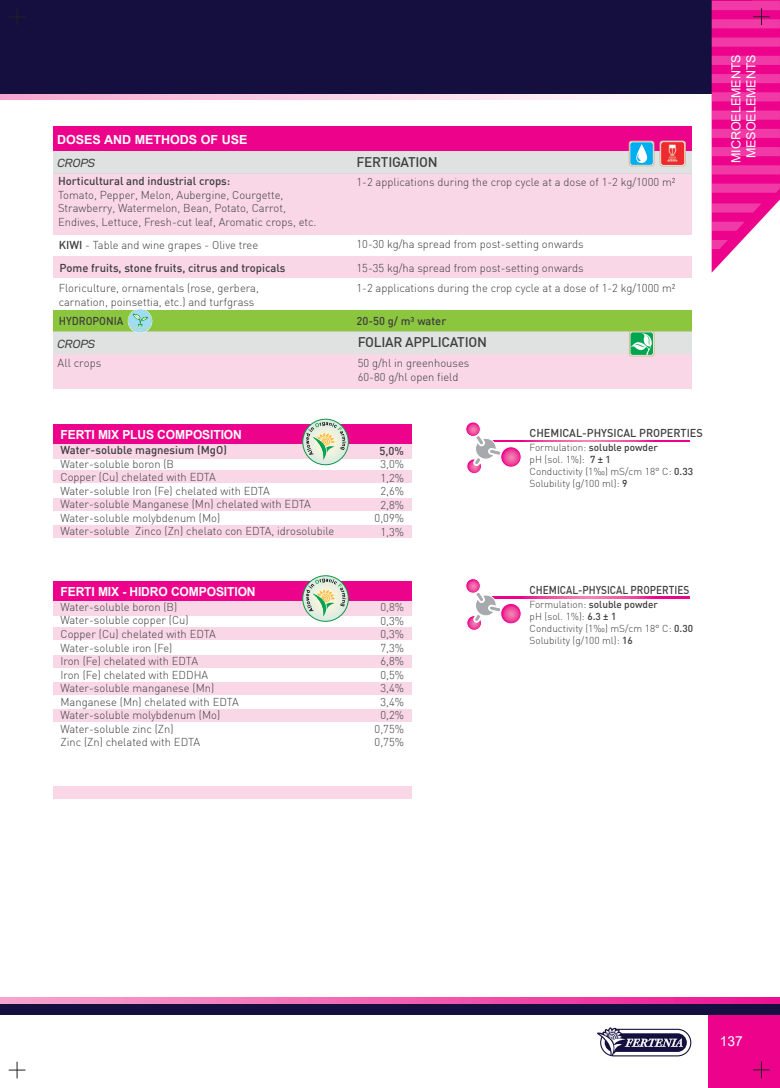
<style>
.page{position:relative;width:780px;height:1088px;background:#fff}
.page>*{position:absolute;margin:0;border:0;box-sizing:border-box;transform-origin:0 0}
.t1{font:500 13.75px "DIN";letter-spacing:-.02em;color:#3e3e3f}
.t2{font:13.75px "Arial";color:#fff}
.t3{font:700 12.5px "Arial";letter-spacing:-.01em;color:#fff}
.t4{font:12.5px/15px "Arial";color:#fff;text-align:center}
.t5{font:11.88px "D DIN Exp Italic";letter-spacing:-.02em;color:#3e3e3f}
.t6{font:300 11.5px "DIN";color:#3e3e3f}
.t7{font:300 11.25px/13.5px "DIN";color:#3e3e3f}
.t8{font:500 11.25px "DIN";color:#3e3e3f}
.t9{font:500 11.25px "DIN";color:#3e3e3f;scale:.89 1}
.t10{font:500 11.25px "DIN";color:#3e3e3f;scale:.94 1}
.t11{font:300 10px/12px "DIN";color:#3e3e3f}
.s1{font-weight:500}
</style>
<div class="page">
<div style="left:53px;top:174px;width:639px;height:61px;background:#fad7e6"></div>
<div style="left:53px;top:256px;width:639px;height:21px;background:#fad7e6"></div>
<div style="left:53px;top:310px;width:639px;height:22px;background:#8bc63e"></div>
<div style="left:53px;top:354px;width:639px;height:35px;background:#fad7e6"></div>
<div style="left:53px;top:332px;width:639px;height:22px;background:#e0e1e1"></div>
<div style="left:53px;top:151px;width:639px;height:23px;background:#e0e1e1"></div>
<div style="left:53px;top:127px;width:639px;height:24px;background:#ed028c"></div>
<div style="left:629px;top:331px;width:25px;height:25px;border:1px solid #cfb990;border-radius:2px"></div>
<svg style="left:630px;top:332px;width:23px;height:23px"></svg>
<svg style="left:630px;top:333px;width:23px;height:22px"></svg>
<div style="left:53px;top:424px;width:359px;height:21px;background:#ed028c"></div>
<div style="left:53px;top:445px;width:359px;height:14px;background:#fad7e6"></div>
<div style="left:53px;top:471px;width:359px;height:12px;background:#fad7e6"></div>
<div style="left:53px;top:498px;width:359px;height:13px;background:#fad7e6"></div>
<div style="left:53px;top:526px;width:359px;height:12px;background:#fad7e6"></div>
<svg style="left:502px;top:440px;width:187px;height:2px"></svg>
<svg style="left:466px;top:422px;width:14px;height:14px"></svg>
<div style="left:465px;top:422px;width:15px;height:15px;border:1px solid #fff;border-radius:50%"></div>
<svg style="left:466px;top:434px;width:36px;height:40px"></svg>
<svg style="left:500px;top:447px;width:21px;height:20px"></svg>
<div style="left:500px;top:446px;width:21px;height:21px;border:1px solid #fff;border-radius:50%"></div>
<svg style="left:0;top:93px;width:711px;height:7px"></svg>
<svg style="left:0;top:997px;width:780px;height:7px;background:#f15eb0"></svg>
<div style="left:708px;top:1014px;width:71px;height:74px;background:#ed028c"></div>
<div style="left:0;top:0;width:751px;height:93px;background:#150f3f"></div>
<svg style="left:597px;top:1027px;width:93px;height:29px"></svg>
<div style="left:0;top:1004px;width:779px;height:10px;background:#150f3f"></div>
<div style="left:629px;top:141px;width:25px;height:25px;border:1px solid #cfb990;border-radius:2px"></div>
<div style="left:630px;top:142px;width:22px;height:23px;background:#00aeef;border-radius:2px"></div>
<svg style="left:636px;top:144px;width:11px;height:19px"></svg>
<svg style="left:636px;top:154px;width:5px;height:7px"></svg>
<div style="left:53px;top:581px;width:359px;height:20px;background:#ed028c"></div>
<div style="left:53px;top:601px;width:359px;height:15px;background:#fad7e6"></div>
<div style="left:53px;top:627px;width:359px;height:13px;background:#fad7e6"></div>
<div style="left:53px;top:655px;width:359px;height:12px;background:#fad7e6"></div>
<div style="left:53px;top:682px;width:359px;height:13px;background:#fad7e6"></div>
<div style="left:53px;top:709px;width:359px;height:13px;background:#fad7e6"></div>
<div style="left:53px;top:786px;width:359px;height:12px;background:#fad7e6"></div>
<svg style="left:502px;top:597px;width:187px;height:1px"></svg>
<svg style="left:466px;top:579px;width:14px;height:14px"></svg>
<div style="left:465px;top:578px;width:15px;height:15px;border:1px solid #fff;border-radius:50%"></div>
<svg style="left:466px;top:591px;width:36px;height:40px"></svg>
<svg style="left:500px;top:603px;width:21px;height:21px"></svg>
<div style="left:500px;top:603px;width:21px;height:21px;border:1px solid #fff;border-radius:50%"></div>
<div style="left:659px;top:141px;width:26px;height:25px;border:1px solid #cfb990;border-radius:2px"></div>
<div style="left:661px;top:142px;width:23px;height:23px;background:#ee2a30;border-radius:2px"></div>
<img style="left:667px;top:144px;width:11px;height:18px">
<svg style="left:128px;top:309px;width:24px;height:24px"></svg>
<svg style="left:302px;top:418px;width:47px;height:48px"></svg>
<svg style="left:302px;top:575px;width:47px;height:47px"></svg>
<svg style="left:9px;top:9px;width:16px;height:16px"></svg>
<svg style="left:711px;top:0;width:69px;height:273px;background:#ef3ca5"></svg>
<svg style="left:9px;top:1062px;width:16px;height:16px"></svg>
<svg style="left:753px;top:1061px;width:16px;height:17px"></svg>
<p class="t3" style="left:57px;top:130px;width:192px">DOSES AND METHODS OF USE</p>
<p class="t5" style="left:57px;top:156px;width:39px">CROPS</p>
<p class="t8" style="left:58px;top:174px;width:174px">Horticultural and industrial crops:</p>
<p class="t7" style="left:58px;top:188px;width:260px">Tomato, Pepper, Melon, Aubergine, Courgette,<br>Strawberry, Watermelon, Bean, Potato, Carrot,<br>Endives, Lettuce, Fresh-cut leaf, Aromatic crops, etc.</p>
<p class="t7" style="left:59px;top:239px;width:201px"><span class="s1">KIWI</span> - Table and wine grapes - Olive tree</p>
<p class="t8" style="left:59px;top:261px;width:227px">Pome fruits, stone fruits, citrus and tropicals</p>
<p class="t7" style="left:59px;top:281px;width:202px">Floriculture, ornamentals (rose, gerbera, carnation, poinsettia, etc.) and turfgrass</p>
<p class="t10" style="left:59px;top:314px;width:70px">HYDROPONIA</p>
<p class="t5" style="left:57px;top:338px;width:39px">CROPS</p>
<p class="t6" style="left:58px;top:356px;width:45px">All crops</p>
<p class="t3" style="left:60px;top:426px;width:183px">FERTI MIX PLUS COMPOSITION</p>
<p class="t8" style="left:60px;top:443px;width:168px">Water-soluble magnesium (MgO)</p>
<p class="t7" style="left:60px;top:457px;width:275px">Water-soluble boron (B<br>Copper (Cu) chelated with EDTA<br>Water-soluble Iron (Fe) chelated with EDTA Water-soluble Manganese (Mn) chelated with EDTA Water-soluble molybdenum (Mo)<br>Water-soluble Zinco (Zn) chelato con EDTA, idrosolubile</p>
<p class="t1" style="left:356px;top:153px;width:83px">FERTIGATION</p>
<p class="t7" style="left:356px;top:175px;width:320px">1-2 applications during the crop cycle at a dose of 1-2 kg/1000 m²</p>
<p class="t7" style="left:356px;top:232px;width:228px;line-height:24px">10-30 kg/ha spread from post-setting onwards<br>15-35 kg/ha spread from post-setting onwards</p>
<p class="t7" style="left:356px;top:281px;width:320px">1-2 applications during the crop cycle at a dose of 1-2 kg/1000 m²</p>
<p class="t8" style="left:356px;top:314px;width:91px">20-50 g/ m³ water</p>
<p class="t7" style="left:358px;top:356px;width:113px">50 g/hl in greenhouses<br>60-80 g/hl open field</p>
<p class="t1" style="left:358px;top:333px;width:131px">FOLIAR APPLICATION</p>
<p class="t8" style="left:379px;top:443px;width:26px">5,0%</p>
<p class="t7" style="left:374px;top:457px;width:31px;text-align:center">3,0%<br>1,2%<br>2,6%<br>2,8%<br>0,09%<br>1,3%</p>
<p class="t8" style="left:529px;top:426px;width:175px">CHEMICAL-PHYSICAL PROPERTIES</p>
<p class="t11" style="left:529px;top:442px;width:165px">Formulation: <span class="s1">soluble powder<br></span>pH (sol. 1%): <span class="s1">7 ± 1<br></span>Conductivity (1‰) mS/cm 18° C: <span class="s1">0.33<br></span>Solubility (g/100 ml): <span class="s1">9</span></p>
<p class="t9" style="left:529px;top:583px;width:181px">CHEMICAL-PHYSICAL PROPERTIES</p>
<p class="t3" style="left:60px;top:583px;width:197px">FERTI MIX - HIDRO COMPOSITION</p>
<p class="t7" style="left:60px;top:600px;width:180px">Water-soluble boron (B)<br>Water-soluble copper (Cu)<br>Copper (Cu) chelated with EDTA<br>Water-soluble iron (Fe)<br>Iron (Fe) chelated with EDTA<br>Iron (Fe) chelated with EDDHA<br>Water-soluble manganese (Mn)<br>Manganese (Mn) chelated with EDTA<br>Water-soluble molybdenum (Mo)<br>Water-soluble zinc (Zn)<br>Zinc (Zn) chelated with EDTA</p>
<p class="t7" style="left:374px;top:600px;width:31px;text-align:center">0,8%<br>0,3%<br>0,3%<br>7,3%<br>6,8%<br>0,5%<br>3,4%<br>3,4%<br>0,2%<br>0,75%<br>0,75%</p>
<p class="t11" style="left:529px;top:598px;width:165px">Formulation: <span class="s1">soluble powder<br></span>pH (sol. 1%): <span class="s1">6.3 ± 1<br></span>Conductivity (1‰) mS/cm 18° C: <span class="s1">0.30<br></span>Solubility (g/100 ml): <span class="s1">16</span></p>
<p class="t4" style="left:728px;top:163px;width:111px;rotate:-90deg">MICROELEMENTS<br>MESOELEMENTS</p>
<p class="t2" style="left:720px;top:1031px;width:24px">137</p>
</div>
